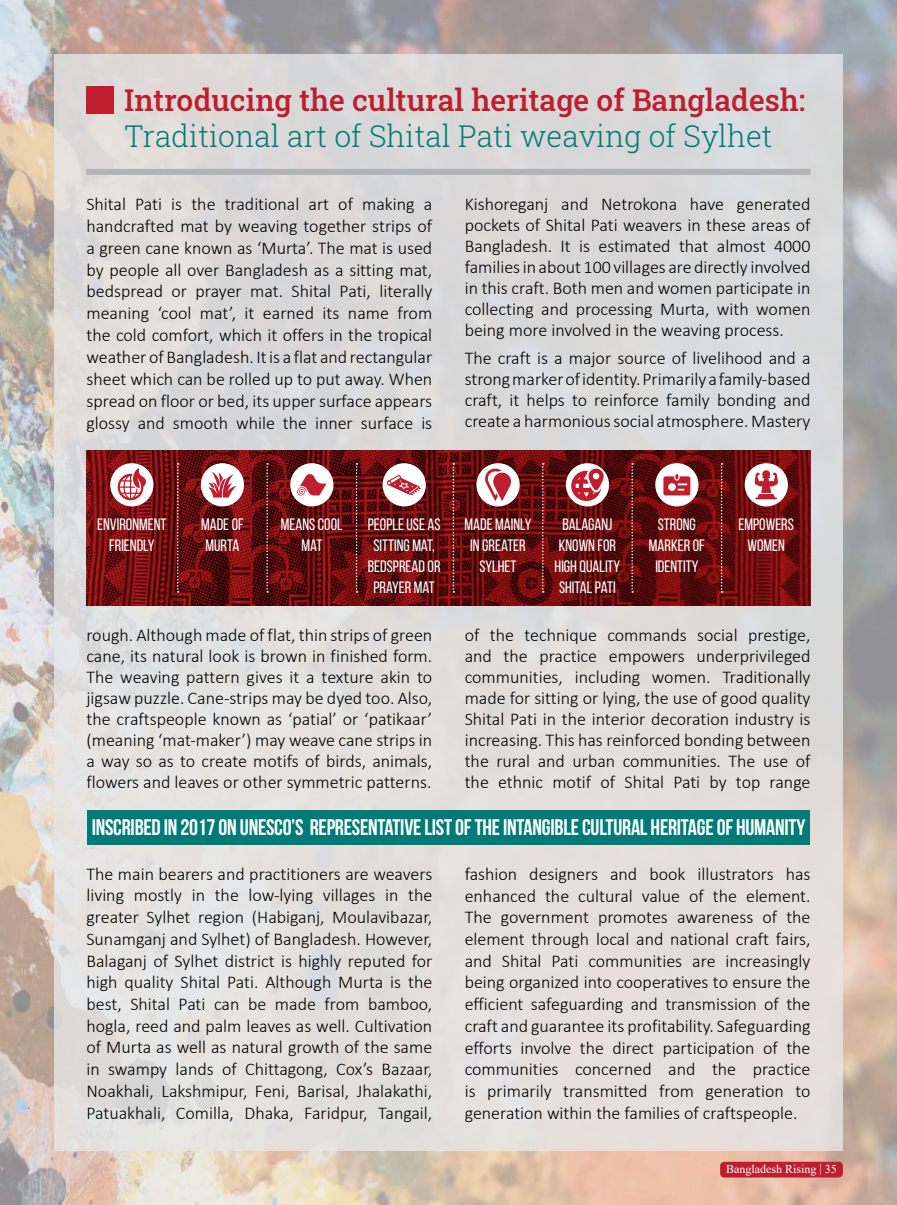
<style>
.page{position:relative;width:897px;height:1205px;background:#fff}
.page>*{position:absolute;margin:0;border:0;box-sizing:border-box;transform-origin:0 0}
.t1{font:500 30px "Roboto Slab";color:#be1e2d}
.t2{font:300 30px "Roboto Slab";color:#007b78}
.t3{font:700 22.5px "Bebas Neue";letter-spacing:-.01em;color:#fff}
.t4{font:300 18px/21px "Calibri";color:#000;text-align:justify}
.t5{font:16.5px/21px "Bebas Neue";color:#fff;text-align:center}
.t6{font:12px "Times New Roman";color:#fff}
</style>
<div class="page">
<img style="left:1px;top:0;width:895px;height:1204px">
<div style="left:54px;top:54px;width:788px;height:1096px;background:#e0ddda"></div>
<div style="left:720px;top:1161px;width:122px;height:16px;background:#be1e2d;border-radius:4px"></div>
<img style="left:0;top:0;width:1px;height:1204px">
<div style="left:86px;top:86px;width:27px;height:27px;background:#be1e2d"></div>
<div style="left:86px;top:169px;width:724px;height:6px;background:#b1b4b6"></div>
<svg style="left:86px;top:450px;width:724px;height:155px;background:#670d0e"></svg>
<svg style="left:177px;top:463px;width:2px;height:129px"></svg>
<svg style="left:266px;top:463px;width:2px;height:129px"></svg>
<svg style="left:356px;top:463px;width:1px;height:129px"></svg>
<svg style="left:452px;top:463px;width:2px;height:129px"></svg>
<svg style="left:542px;top:463px;width:1px;height:129px"></svg>
<svg style="left:631px;top:463px;width:2px;height:129px"></svg>
<svg style="left:720px;top:463px;width:2px;height:129px"></svg>
<div style="left:565px;top:463px;width:44px;height:43px;background:#fff;border-radius:50%"></div>
<div style="left:655px;top:463px;width:43px;height:43px;background:#fff;border-radius:50%"></div>
<div style="left:476px;top:463px;width:43px;height:43px;background:#fff;border-radius:50%"></div>
<div style="left:382px;top:463px;width:44px;height:43px;background:#fff;border-radius:50%"></div>
<div style="left:290px;top:463px;width:43px;height:43px;background:#fff;border-radius:50%"></div>
<div style="left:201px;top:463px;width:43px;height:43px;background:#fff;border-radius:50%"></div>
<div style="left:110px;top:463px;width:43px;height:43px;background:#fff;border-radius:50%"></div>
<div style="left:744px;top:463px;width:43px;height:43px;background:#fff;border-radius:50%"></div>
<svg style="left:570px;top:468px;width:33px;height:33px"></svg>
<svg style="left:297px;top:474px;width:29px;height:21px"></svg>
<svg style="left:208px;top:472px;width:28px;height:25px"></svg>
<svg style="left:754px;top:470px;width:23px;height:29px"></svg>
<svg style="left:663px;top:474px;width:27px;height:21px"></svg>
<svg style="left:386px;top:475px;width:35px;height:20px"></svg>
<svg style="left:485px;top:468px;width:26px;height:33px"></svg>
<svg style="left:117px;top:468px;width:30px;height:32px"></svg>
<div style="left:87px;top:809px;width:722px;height:35px;background:#007b78"></div>
<h1 class="t1" style="left:124px;top:80px;width:682px">Introducing the cultural heritage of Bangladesh:</h1>
<h1 class="t2" style="left:124px;top:116px;width:649px">Traditional art of Shital Pati weaving of Sylhet</h1>
<p class="t4" style="left:86px;top:193px;width:347px;line-height:21.9px">Shital Pati is the traditional art of making a handcrafted mat by weaving together strips of a green cane known as ‘Murta’. The mat is used by people all over Bangladesh as a sitting mat, bedspread or prayer mat. Shital Pati, literally meaning ‘cool mat’, it earned its name from the cold comfort, which it offers in the tropical weather of Bangladesh. It is a flat and rectangular sheet which can be rolled up to put away. When spread on floor or bed, its upper surface appears glossy and smooth while the inner surface is</p>
<p class="t4" style="left:464px;top:193px;width:347px">Kishoreganj and Netrokona have generated pockets of Shital Pati weavers in these areas of Bangladesh. It is estimated that almost 4000 families in about 100 villages are directly involved in this craft. Both men and women participate in collecting and processing Murta, with women being more involved in the weaving process.</p>
<p class="t4" style="left:464px;top:347px;width:347px">The craft is a major source of livelihood and a strong marker of identity. Primarily a family-based craft, it helps to reinforce family bonding and create a harmonious social atmosphere. Mastery</p>
<p class="t5" style="left:97px;top:513px;width:71px">ENVIRONMENT<br>FRIENDLY</p>
<p class="t5" style="left:201px;top:513px;width:44px;text-align:left">MADE OF<br>MURTA</p>
<p class="t5" style="left:281px;top:513px;width:63px">MEANS COOL<br>MAT</p>
<p class="t5" style="left:368px;top:513px;width:74px">PEOPLE USE AS<br>SITTING MAT,<br>BEDSPREAD OR<br>PRAYER MAT</p>
<p class="t5" style="left:464px;top:513px;width:68px">MADE MAINLY<br>IN GREATER<br>SYLHET</p>
<p class="t5" style="left:554px;top:513px;width:67px">BALAGANJ<br>KNOWN FOR<br>HIGH QUALITY<br>SHITAL PATI</p>
<p class="t5" style="left:648px;top:513px;width:57px">STRONG<br>MARKER OF<br>IDENTITY</p>
<p class="t5" style="left:738px;top:513px;width:57px">EMPOWERS<br>WOMEN</p>
<p class="t4" style="left:86px;top:624px;width:347px">rough. Although made of flat, thin strips of green cane, its natural look is brown in finished form.<br>The weaving pattern gives it a texture akin to jigsaw puzzle. Cane-strips may be dyed too. Also, the craftspeople known as ‘patial’ or ‘patikaar’ (meaning ‘mat-maker’) may weave cane strips in a way so as to create motifs of birds, animals, flowers and leaves or other symmetric patterns.</p>
<p class="t4" style="left:464px;top:624px;width:347px">of the technique commands social prestige, and the practice empowers underprivileged communities, including women. Traditionally made for sitting or lying, the use of good quality Shital Pati in the interior decoration industry is increasing. This has reinforced bonding between the rural and urban communities. The use of the ethnic motif of Shital Pati by top range</p>
<p class="t3" style="left:92px;top:815px;width:715px">INSCRIBED IN 2017 ON UNESCO’S REPRESENTATIVE LIST OF THE INTANGIBLE CULTURAL HERITAGE OF HUMANITY</p>
<p class="t4" style="left:86px;top:862px;width:347px;line-height:21.8px">The main bearers and practitioners are weavers living mostly in the low-lying villages in the greater Sylhet region (Habiganj, Moulavibazar, Sunamganj and Sylhet) of Bangladesh. However, Balaganj of Sylhet district is highly reputed for high quality Shital Pati. Although Murta is the best, Shital Pati can be made from bamboo, hogla, reed and palm leaves as well. Cultivation of Murta as well as natural growth of the same in swampy lands of Chittagong, Cox’s Bazaar, Noakhali, Lakshmipur, Feni, Barisal, Jhalakathi, Patuakhali, Comilla, Dhaka, Faridpur, Tangail,</p>
<p class="t4" style="left:464px;top:862px;width:347px;line-height:21.8px">fashion designers and book illustrators has enhanced the cultural value of the element.<br>The government promotes awareness of the element through local and national craft fairs, and Shital Pati communities are increasingly being organized into cooperatives to ensure the efficient safeguarding and transmission of the craft and guarantee its profitability. Safeguarding efforts involve the direct participation of the communities concerned and the practice is primarily transmitted from generation to generation within the families of craftspeople.</p>
<p class="t6" style="left:726px;top:1160px;width:112px">Bangladesh Rising | 35</p>
</div>
